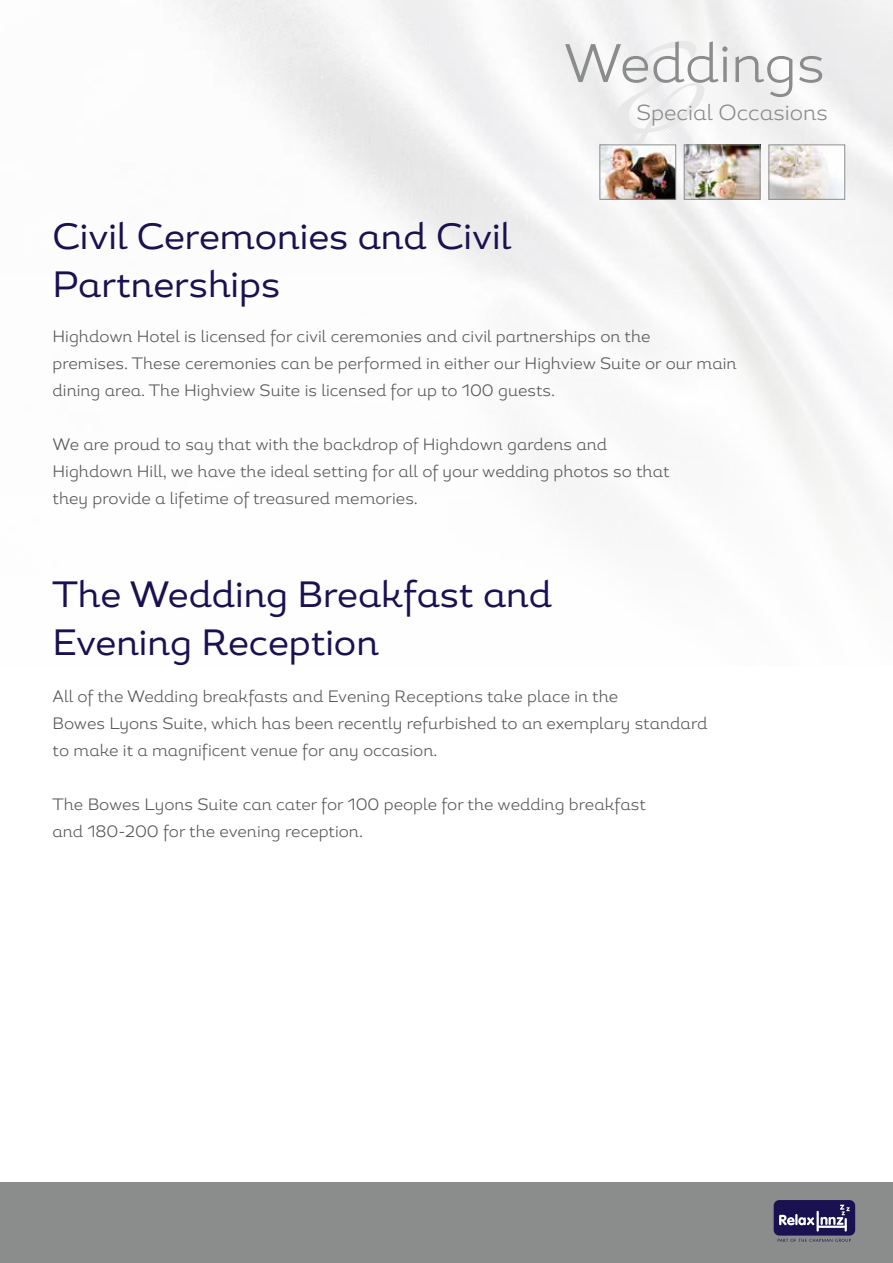
<style>
.page{position:relative;width:893px;height:1263px;background:#fff}
.page>*{position:absolute;margin:0;border:0;box-sizing:border-box;transform-origin:0 0}
.t1{font:193.65px "Suave Script Alt";color:#e8e8e8}
.t2{font:300 54.15px "Magallanes";color:#8b8d8d}
.t3{font:36.6px/48px "Magallanes";color:#1a1151}
.t4{font:300 21.75px "Magallanes";color:#8b8d8d}
.t5{font:300 16.5px/27px "Magallanes";color:#58595b}
</style>
<div class="page">
<img style="left:188px;top:0;width:705px;height:508px">
<div style="left:0;top:1182px;width:893px;height:81px;background:#8b8d8d"></div>
<div style="left:774px;top:1200px;width:81px;height:35px;background:#1a1151;border-radius:6px"></div>
<hr style="left:817px;top:1225px;width:29px;height:3px;background:#fff">
<hr style="left:816px;top:1211px;width:3px;height:20px;background:#fff">
<svg style="left:779px;top:1214px;width:35px;height:11px"></svg>
<svg style="left:820px;top:1205px;width:30px;height:26px"></svg>
<svg style="left:778px;top:1239px;width:73px;height:3px"></svg>
<img style="left:771px;top:147px;width:72px;height:51px">
<div style="left:769px;top:145px;width:76px;height:55px;border:1px solid #8b8d8d"></div>
<img style="left:686px;top:147px;width:72px;height:51px">
<div style="left:684px;top:145px;width:76px;height:55px;border:1px solid #8b8d8d"></div>
<img style="left:602px;top:147px;width:72px;height:51px">
<div style="left:600px;top:145px;width:76px;height:55px;border:1px solid #8b8d8d"></div>
<h3 class="t3" style="left:53px;top:212px;width:460px">Civil Ceremonies and Civil<br>Partnerships</h3>
<h1 class="t1" style="left:612px;top:-54px;width:96px">&amp;</h1>
<h2 class="t2" style="left:563px;top:30px;width:263px">Weddings</h2>
<h3 class="t4" style="left:636px;top:99px;width:193px">Special Occasions</h3>
<p class="t5" style="left:53px;top:323px;width:685px">Highdown Hotel is licensed for civil ceremonies and civil partnerships on the<br>premises. These ceremonies can be performed in either our Highview Suite or our main dining area. The Highview Suite is licensed for up to 100 guests.</p>
<p class="t5" style="left:53px;top:431px;width:618px">We are proud to say that with the backdrop of Highdown gardens and<br>Highdown Hill, we have the ideal setting for all of your wedding photos so that they provide a lifetime of treasured memories.</p>
<h3 class="t3" style="left:53px;top:570px;width:501px">The Wedding Breakfast and<br>Evening Reception</h3>
<p class="t5" style="left:53px;top:683px;width:656px">All of the Wedding breakfasts and Evening Receptions take place in the<br>Bowes Lyons Suite, which has been recently refurbished to an exemplary standard to make it a magnificent venue for any occasion.</p>
<p class="t5" style="left:53px;top:791px;width:595px">The Bowes Lyons Suite can cater for 100 people for the wedding breakfast and 180-200 for the evening reception.</p>
</div>
